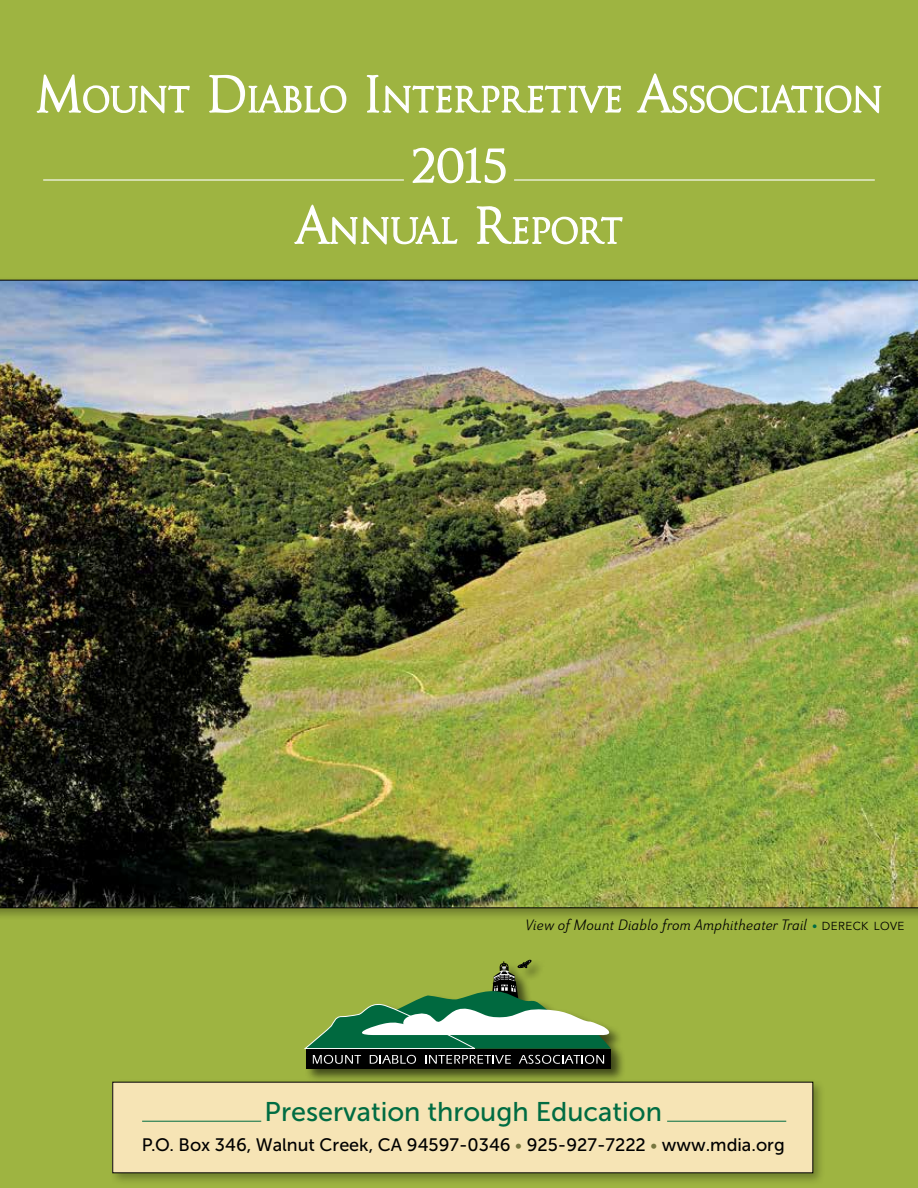
<style>
.page{position:relative;width:918px;height:1188px;background:#fff}
.page>*{position:absolute;margin:0;border:0;box-sizing:border-box;transform-origin:0 0}
.t1{font:46.5px "Goudy Trajan";color:#fff}
.t2{font:35.7px "Goudy Trajan";color:#fff}
.t3{font:27px "Museo Sans 500";color:#006c42}
.t4{font:18px "Museo Sans 500";color:#000}
.t5{font:15px "Grn D Nor Reg It";letter-spacing:.025em;color:#000}
.s1{font-size:51px}
.s2{font-family:"Avenir LT Std";font-size:10.5px;color:#006c42}
.s3{font-family:"Avenir LT Std";font-size:11.55px}
.s4{font-size:16.5px;color:#77763f}
</style>
<div class="page">
<div style="left:0;top:0;width:918px;height:292px;background:#9eb441"></div>
<div style="left:0;top:892px;width:918px;height:296px;background:#9eb441"></div>
<div style="left:0;top:276px;width:918px;height:645px;background:#000;opacity:.3"></div>
<img style="left:0;top:280px;width:918px;height:628px">
<svg style="left:36px;top:74px;width:154px;height:40px"></svg>
<svg style="left:209px;top:74px;width:138px;height:39px"></svg>
<svg style="left:366px;top:74px;width:256px;height:40px"></svg>
<svg style="left:636px;top:73px;width:246px;height:41px"></svg>
<svg style="left:412px;top:147px;width:94px;height:37px"></svg>
<svg style="left:294px;top:204px;width:164px;height:41px"></svg>
<svg style="left:476px;top:206px;width:147px;height:39px"></svg>
<hr style="left:43px;top:179px;width:361px;height:2px;background:#fff">
<hr style="left:514px;top:179px;width:361px;height:2px;background:#fff">
<div style="left:109px;top:1078px;width:717px;height:108px;background:#000;opacity:.3"></div>
<div style="left:113px;top:1082px;width:700px;height:91px;background:#f6e4b5"></div>
<div style="left:304px;top:959px;width:322px;height:124px;background:#000;opacity:.6"></div>
<div style="left:306px;top:1049px;width:305px;height:19px;background:#000"></div>
<svg style="left:304px;top:960px;width:311px;height:104px"></svg>
<hr style="left:142px;top:1121px;width:119px;height:1px;background:#006c42">
<hr style="left:667px;top:1121px;width:119px;height:1px;background:#006c42">
<h2 class="t2" style="left:35px;top:80px;width:849px"><span class="s1">M</span>OUNT <span class="s1">D</span>IABLO <span class="s1">I</span> NTERPRETIVE <span class="s1">A</span>SSOCIATION</h2>
<h1 class="t1" style="left:412px;top:141px;width:97px">2015</h1>
<h2 class="t2" style="left:296px;top:211px;width:328px"><span class="s1">A</span>NNUAL <span class="s1">R</span>EPORT</h2>
<p class="t5" style="left:525px;top:915px;width:381px">View of Mount Diablo from Amphitheater Trail <span class="s2">•</span> <span class="s3">DERECK LOVE</span></p>
<h3 class="t3" style="left:265px;top:1097px;width:399px">Preservation through Education</h3>
<p class="t4" style="left:142px;top:1135px;width:644px">P.O. Box 346, Walnut Creek, CA 94597-0346 <span class="s4">•</span> 925-927-7222 <span class="s4">•</span> www.mdia.org</p>
</div>
